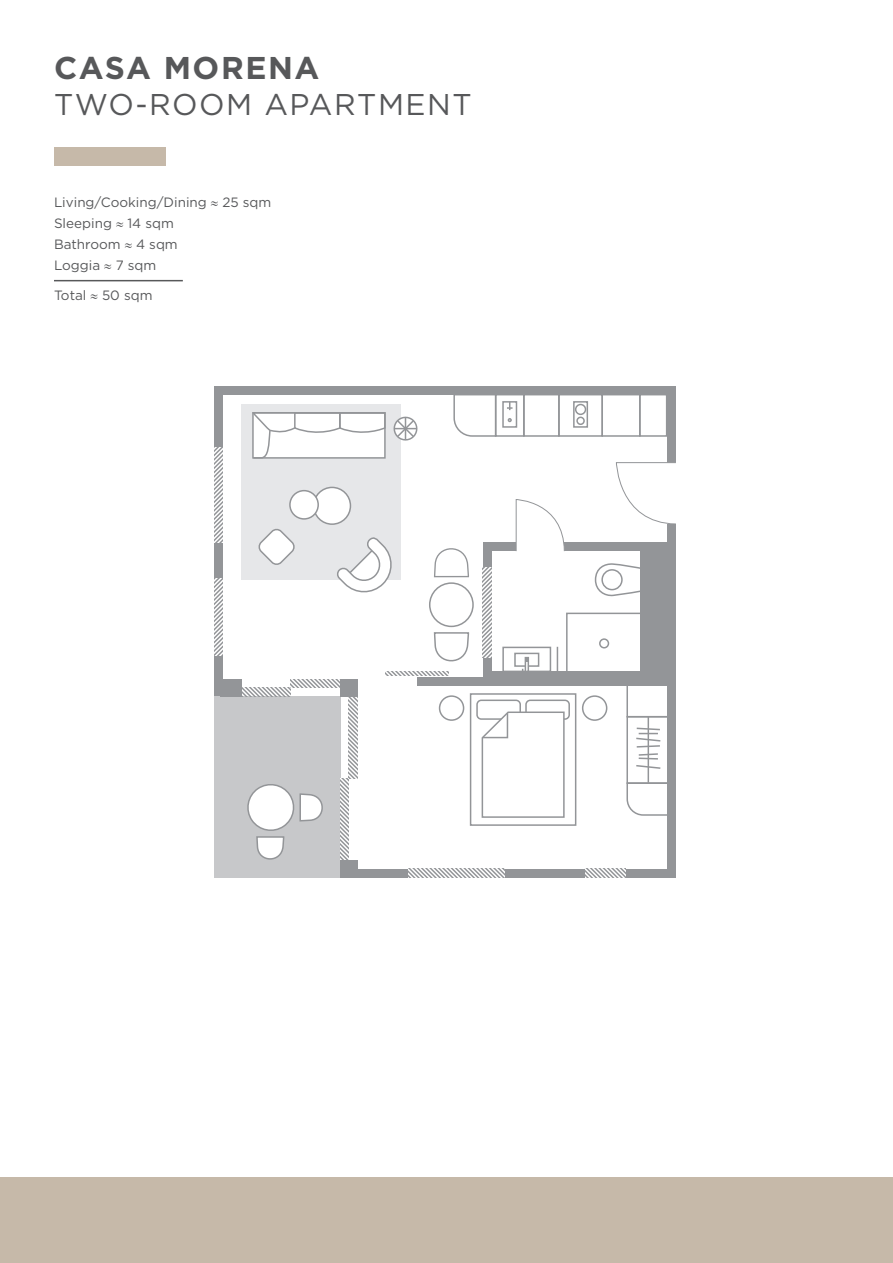
<style>
.page{position:relative;width:893px;height:1263px;background:#fff}
.page>*{position:absolute;margin:0;border:0;box-sizing:border-box;transform-origin:0 0}
.t1{font:700 31.5px "Gotham";letter-spacing:.05em;color:#57585a}
.t2{font:30px "Gotham";letter-spacing:.05em;color:#57585a}
.t3{font:13.5px/21px "Gotham";color:#57585a}
</style>
<div class="page">
<div style="left:54px;top:148px;width:112px;height:18px;background:#c6b9a9"></div>
<hr style="left:54px;top:280px;width:129px;height:1px;background:#57585a">
<div style="left:0;top:1178px;width:893px;height:85px;background:#c6b9a9"></div>
<div style="left:214px;top:696px;width:126px;height:181px;background:#c7c8ca"></div>
<div style="left:214px;top:386px;width:9px;height:61px;background:#939598"></div>
<div style="left:214px;top:543px;width:9px;height:35px;background:#939598"></div>
<div style="left:214px;top:656px;width:9px;height:40px;background:#939598"></div>
<div style="left:340px;top:860px;width:17px;height:17px;background:#939598"></div>
<div style="left:220px;top:679px;width:21px;height:17px;background:#939598"></div>
<div style="left:214px;top:386px;width:462px;height:9px;background:#939598"></div>
<div style="left:349px;top:869px;width:59px;height:8px;background:#939598"></div>
<div style="left:504px;top:869px;width:81px;height:8px;background:#939598"></div>
<div style="left:417px;top:677px;width:255px;height:9px;background:#939598"></div>
<div style="left:626px;top:869px;width:50px;height:8px;background:#939598"></div>
<div style="left:667px;top:524px;width:9px;height:353px;background:#939598"></div>
<div style="left:667px;top:386px;width:9px;height:76px;background:#939598"></div>
<div style="left:565px;top:543px;width:108px;height:8px;background:#939598"></div>
<div style="left:483px;top:543px;width:33px;height:8px;background:#939598"></div>
<div style="left:483px;top:543px;width:8px;height:137px;background:#939598"></div>
<div style="left:487px;top:672px;width:154px;height:8px;background:#939598"></div>
<svg style="left:616px;top:462px;width:60px;height:62px"></svg>
<svg style="left:515px;top:499px;width:50px;height:53px"></svg>
<div style="left:566px;top:613px;width:76px;height:61px;border:2px solid #939598"></div>
<div style="left:599px;top:638px;width:10px;height:10px;border:2px solid #939598;border-radius:50%"></div>
<div style="left:241px;top:405px;width:160px;height:175px;background:#e6e7e9"></div>
<div style="left:314px;top:487px;width:36px;height:37px;background:#fff;border-radius:50%"></div>
<div style="left:313px;top:487px;width:38px;height:38px;border:2px solid #939598;border-radius:50%"></div>
<div style="left:290px;top:491px;width:28px;height:28px;background:#fff;border-radius:50%"></div>
<div style="left:289px;top:490px;width:30px;height:30px;border:2px solid #939598;border-radius:50%"></div>
<svg style="left:258px;top:528px;width:37px;height:37px"></svg>
<hr style="left:648px;top:717px;width:1px;height:66px;background:#939598">
<svg style="left:636px;top:727px;width:25px;height:43px"></svg>
<div style="left:626px;top:716px;width:43px;height:68px;border:2px solid #939598"></div>
<svg style="left:626px;top:782px;width:43px;height:34px"></svg>
<div style="left:626px;top:684px;width:43px;height:33px;border:2px solid #939598"></div>
<div style="left:640px;top:548px;width:32px;height:135px;background:#939598"></div>
<svg style="left:594px;top:563px;width:46px;height:34px"></svg>
<div style="left:601px;top:569px;width:22px;height:21px;border:2px solid #939598;border-radius:50%"></div>
<svg style="left:557px;top:647px;width:1px;height:25px"></svg>
<div style="left:502px;top:647px;width:49px;height:25px;border:2px solid #939598"></div>
<div style="left:514px;top:653px;width:25px;height:14px;border:2px solid #939598"></div>
<div style="left:525px;top:657px;width:4px;height:15px;border:2px solid #939598"></div>
<svg style="left:522px;top:658px;width:6px;height:14px"></svg>
<svg style="left:252px;top:412px;width:134px;height:47px;background:#efeff0"></svg>
<svg style="left:434px;top:548px;width:35px;height:30px"></svg>
<svg style="left:433px;top:632px;width:37px;height:30px"></svg>
<div style="left:429px;top:582px;width:45px;height:45px;border:2px solid #939598;border-radius:50%"></div>
<svg style="left:214px;top:447px;width:9px;height:96px"></svg>
<svg style="left:214px;top:578px;width:9px;height:78px"></svg>
<svg style="left:408px;top:869px;width:96px;height:8px"></svg>
<svg style="left:585px;top:869px;width:41px;height:8px"></svg>
<div style="left:439px;top:695px;width:25px;height:26px;border:2px solid #939598;border-radius:50%"></div>
<div style="left:470px;top:693px;width:106px;height:133px;border:2px solid #939598"></div>
<div style="left:525px;top:699px;width:45px;height:21px;border:2px solid #939598;border-radius:4px"></div>
<div style="left:476px;top:699px;width:45px;height:21px;border:2px solid #939598;border-radius:4px"></div>
<svg style="left:481px;top:711px;width:84px;height:107px"></svg>
<div style="left:582px;top:695px;width:25px;height:26px;border:2px solid #939598;border-radius:50%"></div>
<div style="left:558px;top:394px;width:45px;height:43px;border:2px solid #939598"></div>
<div style="left:601px;top:394px;width:40px;height:43px;border:2px solid #939598"></div>
<div style="left:639px;top:394px;width:28px;height:43px;border:2px solid #939598"></div>
<div style="left:495px;top:394px;width:30px;height:43px;border:2px solid #939598"></div>
<svg style="left:453px;top:394px;width:44px;height:43px"></svg>
<div style="left:523px;top:394px;width:37px;height:43px;border:2px solid #939598"></div>
<div style="left:573px;top:401px;width:15px;height:27px;border:2px solid #939598"></div>
<div style="left:575px;top:404px;width:11px;height:11px;border:2px solid #939598;border-radius:50%"></div>
<div style="left:576px;top:417px;width:9px;height:8px;border:2px solid #939598;border-radius:50%"></div>
<div style="left:502px;top:401px;width:15px;height:27px;border:2px solid #939598"></div>
<svg style="left:507px;top:402px;width:5px;height:8px"></svg>
<svg style="left:508px;top:418px;width:4px;height:4px"></svg>
<svg style="left:337px;top:537px;width:55px;height:56px"></svg>
<svg style="left:393px;top:416px;width:25px;height:25px"></svg>
<svg style="left:241px;top:679px;width:116px;height:181px"></svg>
<svg style="left:386px;top:672px;width:63px;height:4px"></svg>
<svg style="left:483px;top:567px;width:8px;height:90px"></svg>
<p class="t1" style="left:54px;top:47px;width:267px">CASA MORENA</p>
<p class="t2" style="left:54px;top:85px;width:419px">TWO-ROOM APARTMENT</p>
<p class="t3" style="left:54px;top:191px;width:219px">Living/Cooking/Dining ≈ 25 sqm</p>
<p class="t3" style="left:54px;top:212px;width:121px">Sleeping ≈ 14 sqm</p>
<p class="t3" style="left:54px;top:233px;width:125px">Bathroom ≈ 4 sqm<br>Loggia ≈ 7 sqm</p>
<p class="t3" style="left:54px;top:284px;width:100px">Total ≈ 50 sqm</p>
</div>
